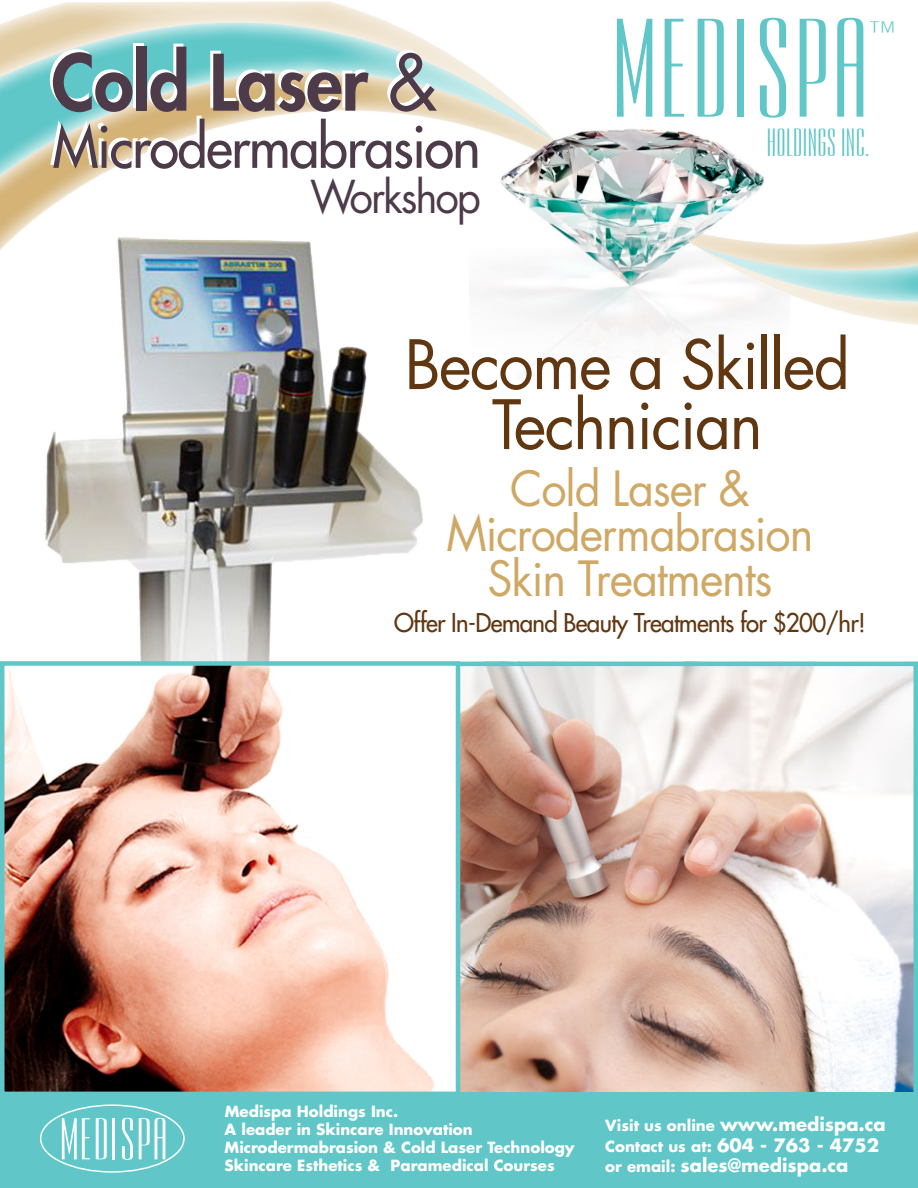
<style>
.page{position:relative;width:918px;height:1188px;background:#fff}
.page>*{position:absolute;margin:0;border:0;box-sizing:border-box;transform-origin:0 0}
.t1{font:136.35px "Empire BT";letter-spacing:.005em;color:#60c6c7;scale:1.29 1}
.t2{font:800 75.6px "Futura Std";letter-spacing:-.01em;color:#4e3b4a;scale:.95 1}
.t3{font:66.15px/60px "Futura Std";letter-spacing:-.025em;color:#603711;text-align:center;scale:.95 1}
.t4{font:57.3px "Empire BT";letter-spacing:.005em;color:#fff;scale:1.29 1}
.t5{font:500 56.7px "Futura Std";letter-spacing:-.025em;color:#4e3b4a;scale:.95 1}
.t6{font:47.25px/45px "Futura Std";letter-spacing:-.025em;color:#cea864;text-align:center;scale:.95 1}
.t7{font:45px "Empire BT";color:#60c6c7}
.t8{font:44.1px "Futura Std";letter-spacing:-.05em;color:#4e3b4a;scale:.95 1}
.t9{font:38.25px "Empire BT";letter-spacing:-.005em;color:#60c6c7;scale:1.18 1}
.t10{font:500 25.2px "Futura Std";letter-spacing:-.025em;color:#603711;scale:.95 1}
.t11{font:700 18px "Futura Std";color:#fff}
.t12{font:700 15px "Futura Std";color:#fff}
.s1{font-weight:400}
.s2{font-size:15px}
.s3{font-size:18px}
</style>
<div class="page">
<img style="left:0;top:1px;width:918px;height:345px">
<div style="left:0;top:1094px;width:918px;height:94px;background:#60c6c7"></div>
<div style="left:40px;top:1104px;width:145px;height:69px;border:2px solid #fff;border-radius:50%"></div>
<img style="left:0;top:205px;width:445px;height:456px">
<img style="left:5px;top:666px;width:430px;height:425px">
<div style="left:0;top:661px;width:460px;height:435px;border:4px solid #60c6c7"></div>
<img style="left:460px;top:661px;width:458px;height:430px">
<div style="left:456px;top:662px;width:462px;height:434px;border:4px solid #60c6c7"></div>
<p class="t2" style="left:52px;top:35px;width:408px">Cold Laser <span class="s1">&amp;</span></p>
<p class="t5" style="left:53px;top:111px;width:452px">Microdermabrasion</p>
<p class="t8" style="left:310px;top:169px;width:182px">Workshop</p>
<p class="t1" style="left:610px;top:-6px;width:203px">MEDISPA</p>
<p class="t9" style="left:766px;top:122px;width:89px">HOLDINGS INC.</p>
<p class="t7" style="left:864px;top:13px;width:39px">™</p>
<p class="t3" style="left:405px;top:335px;width:470px">Become a Skilled<br>Technician</p>
<p class="t6" style="left:447px;top:467px;width:388px">Cold Laser &amp;<br>Microdermabrasion</p>
<p class="t6" style="left:488px;top:557px;width:301px">Skin Treatments</p>
<p class="t10" style="left:394px;top:607px;width:498px">Offer In-Demand Beauty Treatments for $200/hr!</p>
<p class="t4" style="left:59px;top:1108px;width:86px">MEDISPA</p>
<p class="t12" style="left:225px;top:1101px;width:175px">Medispa Holdings Inc.</p>
<p class="t12" style="left:225px;top:1119px;width:250px">A leader in Skincare Innovation</p>
<p class="t12" style="left:225px;top:1137px;width:352px">Microdermabrasion &amp; Cold Laser Technology</p>
<p class="t12" style="left:225px;top:1155px;width:332px">Skincare Esthetics &amp; Paramedical Courses</p>
<p class="t11" style="left:605px;top:1113px;width:282px"><span class="s2">Visit us online</span> www.medispa.ca</p>
<p class="t12" style="left:605px;top:1137px;width:276px">Contact us at: <span class="s3">604 - 763 - 4752</span></p>
<p class="t11" style="left:605px;top:1153px;width:245px"><span class="s2">or email:</span> sales@medispa.ca</p>
</div>
